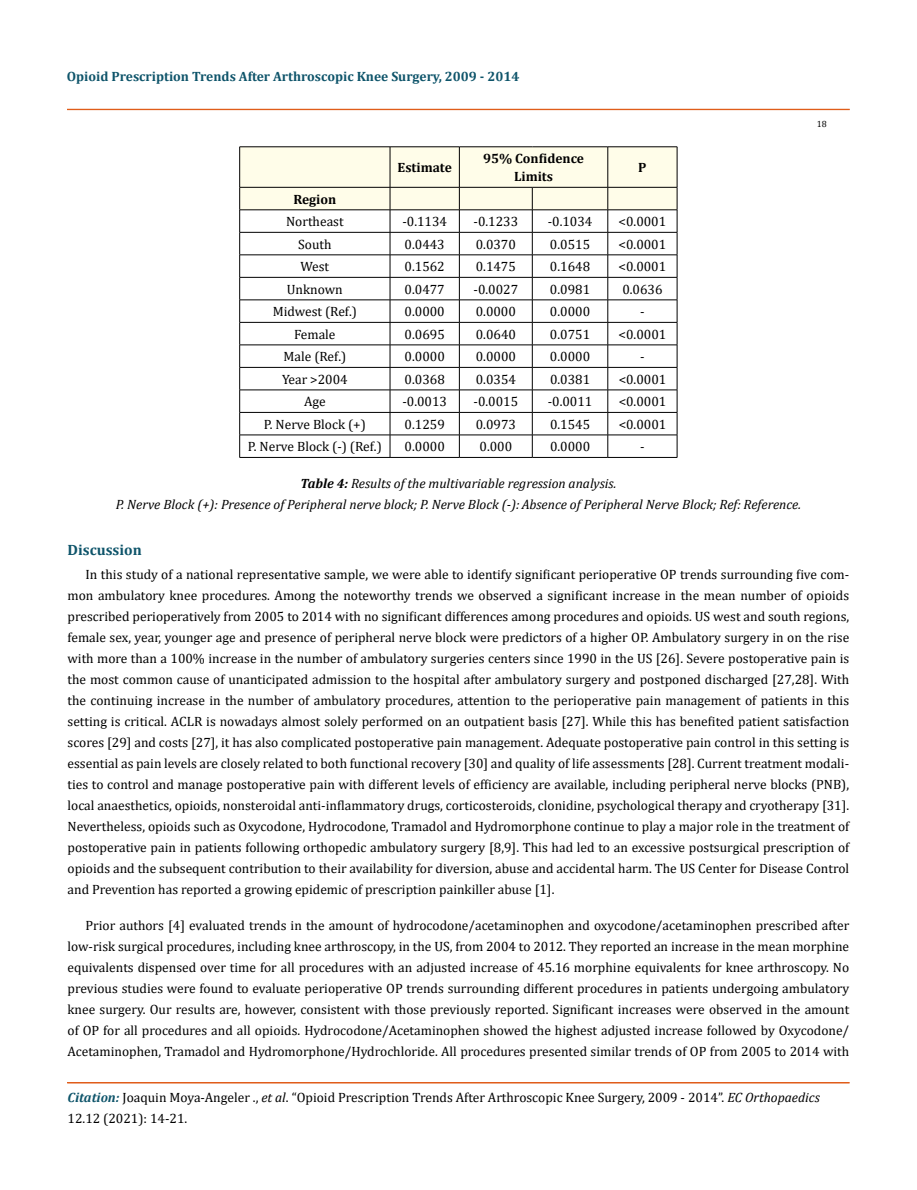
<style>
.page{position:relative;width:917px;height:1190px;background:#fff}
.page>*{position:absolute;margin:0;border:0;box-sizing:border-box;transform-origin:0 0}
.t1{font:700 15px "Cambria";color:#0e546a}
.t2{font:13.5px/21px "Cambria";color:#000;text-align:justify}
.t3{font:italic 13.5px/21px "Cambria";color:#000;text-align:center}
.t4{font:700 13.5px "Cambria";color:#0e546a}
.t5{font:700 13.5px/18px "Cambria";color:#000;text-align:center}
.t6{font:9px "Cambria";color:#000}
.s1{font-weight:700}
.s2{font-weight:700;font-style:italic;color:#0e546a}
.s3{font-style:italic}
</style>
<div class="page">
<div style="left:67px;top:109px;width:782px;height:1px;border:1px solid #e05d1a"></div>
<div style="left:67px;top:1082px;width:782px;height:1px;border:1px solid #e05d1a"></div>
<hr style="left:239px;top:146px;width:151px;height:1px;background:#000">
<hr style="left:390px;top:146px;width:69px;height:1px;background:#000">
<hr style="left:459px;top:146px;width:73px;height:1px;background:#000">
<hr style="left:532px;top:146px;width:75px;height:1px;background:#000">
<hr style="left:607px;top:146px;width:70px;height:1px;background:#000">
<svg style="left:239px;top:147px;width:438px;height:310px"></svg>
<hr style="left:239px;top:457px;width:151px;height:1px;background:#000">
<hr style="left:390px;top:457px;width:69px;height:1px;background:#000">
<hr style="left:459px;top:457px;width:73px;height:1px;background:#000">
<hr style="left:532px;top:457px;width:75px;height:1px;background:#000">
<hr style="left:607px;top:457px;width:70px;height:1px;background:#000">
<p class="t4" style="left:67px;top:67px;width:454px">Opioid Prescription Trends After Arthroscopic Knee Surgery, 2009 - 2014</p>
<p class="t5" style="left:397px;top:158px;width:56px">Estimate</p>
<p class="t5" style="left:483px;top:149px;width:103px">95% Confidence<br>Limits</p>
<p class="t5" style="left:638px;top:158px;width:10px">P</p>
<p class="t5" style="left:293px;top:190px;width:44px">Region</p>
<p class="t2" style="left:286px;top:211px;width:59px">Northeast</p>
<p class="t2" style="left:402px;top:211px;width:46px">-0.1134</p>
<p class="t2" style="left:473px;top:211px;width:46px">-0.1233</p>
<p class="t2" style="left:547px;top:211px;width:46px">-0.1034</p>
<p class="t2" style="left:618px;top:211px;width:49px">&lt;0.0001</p>
<p class="t2" style="left:298px;top:234px;width:35px">South</p>
<p class="t2" style="left:404px;top:234px;width:42px">0.0443</p>
<p class="t2" style="left:476px;top:234px;width:42px">0.0370</p>
<p class="t2" style="left:550px;top:234px;width:42px">0.0515</p>
<p class="t2" style="left:618px;top:234px;width:49px">&lt;0.0001</p>
<p class="t2" style="left:300px;top:256px;width:30px">West</p>
<p class="t2" style="left:404px;top:256px;width:42px">0.1562</p>
<p class="t2" style="left:476px;top:256px;width:42px">0.1475</p>
<p class="t2" style="left:550px;top:256px;width:42px">0.1648</p>
<p class="t2" style="left:618px;top:256px;width:49px">&lt;0.0001</p>
<p class="t2" style="left:287px;top:279px;width:57px">Unknown</p>
<p class="t2" style="left:404px;top:279px;width:42px">0.0477</p>
<p class="t2" style="left:473px;top:279px;width:46px">-0.0027</p>
<p class="t2" style="left:550px;top:279px;width:42px">0.0981</p>
<p class="t2" style="left:622px;top:279px;width:42px">0.0636</p>
<p class="t2" style="left:273px;top:301px;width:86px">Midwest (Ref.)</p>
<p class="t2" style="left:404px;top:301px;width:42px">0.0000</p>
<p class="t2" style="left:476px;top:301px;width:42px">0.0000</p>
<p class="t2" style="left:550px;top:301px;width:42px">0.0000</p>
<p class="t2" style="left:640px;top:301px;width:6px">-</p>
<p class="t2" style="left:294px;top:324px;width:43px">Female</p>
<p class="t2" style="left:404px;top:324px;width:42px">0.0695</p>
<p class="t2" style="left:476px;top:324px;width:42px">0.0640</p>
<p class="t2" style="left:550px;top:324px;width:42px">0.0751</p>
<p class="t2" style="left:618px;top:324px;width:49px">&lt;0.0001</p>
<p class="t2" style="left:283px;top:346px;width:64px">Male (Ref.)</p>
<p class="t2" style="left:404px;top:346px;width:42px">0.0000</p>
<p class="t2" style="left:476px;top:346px;width:42px">0.0000</p>
<p class="t2" style="left:550px;top:346px;width:42px">0.0000</p>
<p class="t2" style="left:640px;top:346px;width:6px">-</p>
<p class="t2" style="left:282px;top:369px;width:67px">Year &gt;2004</p>
<p class="t2" style="left:404px;top:369px;width:42px">0.0368</p>
<p class="t2" style="left:476px;top:369px;width:42px">0.0354</p>
<p class="t2" style="left:550px;top:369px;width:42px">0.0381</p>
<p class="t2" style="left:618px;top:369px;width:49px">&lt;0.0001</p>
<p class="t2" style="left:304px;top:391px;width:23px">Age</p>
<p class="t2" style="left:402px;top:391px;width:46px">-0.0013</p>
<p class="t2" style="left:473px;top:391px;width:46px">-0.0015</p>
<p class="t2" style="left:547px;top:391px;width:46px">-0.0011</p>
<p class="t2" style="left:618px;top:391px;width:49px">&lt;0.0001</p>
<p class="t2" style="left:264px;top:414px;width:104px">P. Nerve Block (+)</p>
<p class="t2" style="left:404px;top:414px;width:42px">0.1259</p>
<p class="t2" style="left:476px;top:414px;width:42px">0.0973</p>
<p class="t2" style="left:550px;top:414px;width:42px">0.1545</p>
<p class="t2" style="left:618px;top:414px;width:49px">&lt;0.0001</p>
<p class="t2" style="left:248px;top:436px;width:135px">P. Nerve Block (-) (Ref.)</p>
<p class="t2" style="left:404px;top:436px;width:42px">0.0000</p>
<p class="t2" style="left:479px;top:436px;width:34px">0.000</p>
<p class="t2" style="left:550px;top:436px;width:42px">0.0000</p>
<p class="t2" style="left:640px;top:436px;width:6px">-</p>
<p class="t3" style="left:116px;top:472px;width:686px"><span class="s1">Table 4:</span> Results of the multivariable regression analysis.<br>P. Nerve Block (+): Presence of Peripheral nerve block; P. Nerve Block (-): Absence of Peripheral Nerve Block; Ref: Reference.</p>
<p class="t6" style="left:816px;top:118px;width:11px">18</p>
<p class="t1" style="left:68px;top:539px;width:76px">Discussion</p>
<p class="t2" style="left:68px;top:564px;width:783px;text-indent:18px">In this study of a national representative sample, we were able to identify significant perioperative OP trends surrounding five com&shy;mon ambulatory knee procedures. Among the noteworthy trends we observed a significant increase in the mean number of opioids prescribed perioperatively from 2005 to 2014 with no significant differences among procedures and opioids. US west and south regions, female sex, year, younger age and presence of peripheral nerve block were predictors of a higher OP. Ambulatory surgery in on the rise with more than a 100% increase in the number of ambulatory surgeries centers since 1990 in the US [26]. Severe postoperative pain is the most common cause of unanticipated admission to the hospital after ambulatory surgery and postponed discharged [27,28]. With the continuing increase in the number of ambulatory procedures, attention to the perioperative pain management of patients in this setting is critical. ACLR is nowadays almost solely performed on an outpatient basis [27]. While this has benefited patient satisfaction scores [29] and costs [27], it has also complicated postoperative pain management. Adequate postoperative pain control in this setting is essential as pain levels are closely related to both functional recovery [30] and quality of life assessments [28]. Current treatment modali&shy;ties to control and manage postoperative pain with different levels of efficiency are available, including peripheral nerve blocks (PNB), local anaesthetics, opioids, nonsteroidal anti-inflammatory drugs, corticosteroids, clonidine, psychological therapy and cryotherapy [31].<br>Nevertheless, opioids such as Oxycodone, Hydrocodone, Tramadol and Hydromorphone continue to play a major role in the treatment of postoperative pain in patients following orthopedic ambulatory surgery [8,9]. This had led to an excessive postsurgical prescription of opioids and the subsequent contribution to their availability for diversion, abuse and accidental harm. The US Center for Disease Control and Prevention has reported a growing epidemic of prescription painkiller abuse [1].</p>
<p class="t2" style="left:68px;top:915px;width:783px;text-indent:18px">Prior authors [4] evaluated trends in the amount of hydrocodone/acetaminophen and oxycodone/acetaminophen prescribed after low-risk surgical procedures, including knee arthroscopy, in the US, from 2004 to 2012. They reported an increase in the mean morphine equivalents dispensed over time for all procedures with an adjusted increase of 45.16 morphine equivalents for knee arthroscopy. No previous studies were found to evaluate perioperative OP trends surrounding different procedures in patients undergoing ambulatory knee surgery. Our results are, however, consistent with those previously reported. Significant increases were observed in the amount of OP for all procedures and all opioids. Hydrocodone/Acetaminophen showed the highest adjusted increase followed by Oxycodone/ Acetaminophen, Tramadol and Hydromorphone/Hydrochloride. All procedures presented similar trends of OP from 2005 to 2014 with</p>
<p class="t2" style="left:68px;top:1086px;width:753px"><span class="s2">Citation:</span> Joaquin Moya-Angeler ., <span class="s3">et al</span>. “Opioid Prescription Trends After Arthroscopic Knee Surgery, 2009 - 2014”. <span class="s3">EC Orthopaedics<br></span>12.12 (2021): 14-21.</p>
</div>
